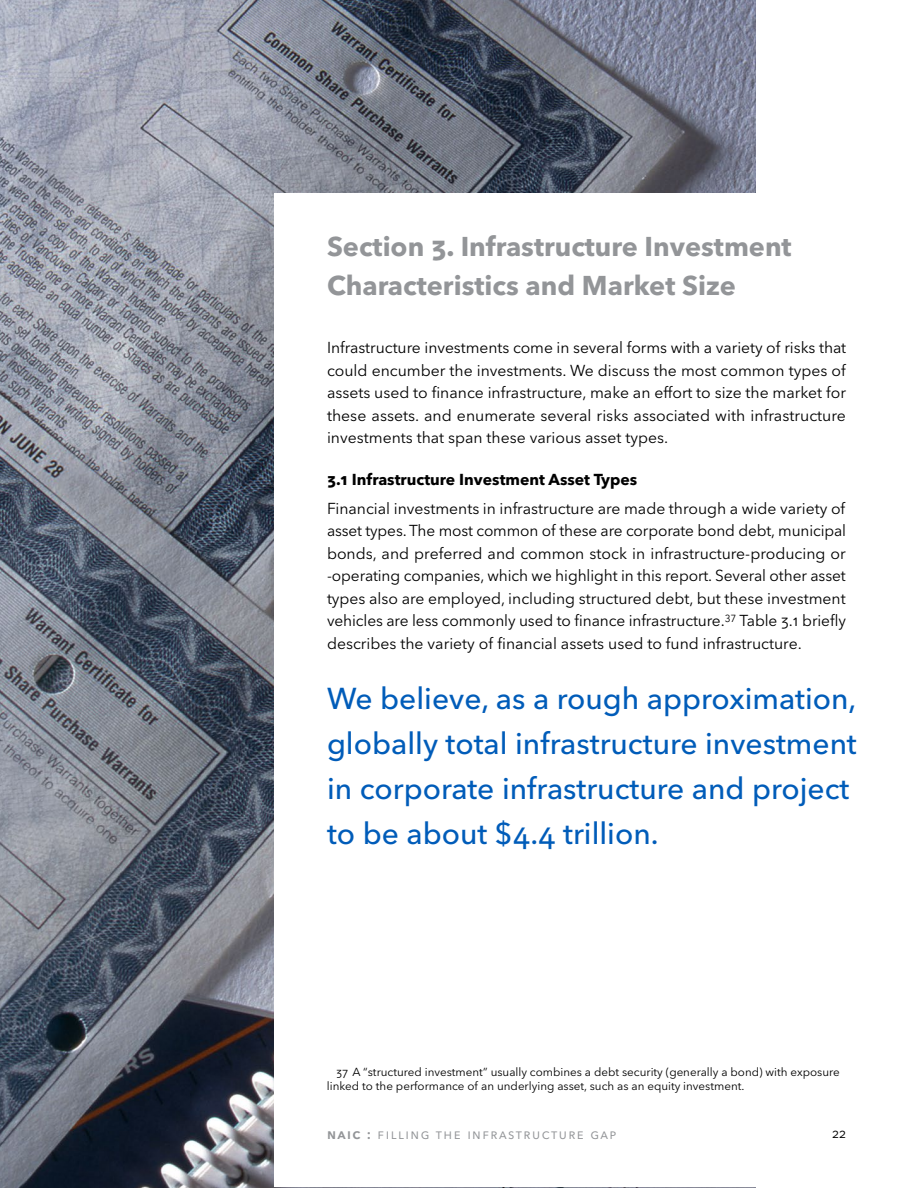
<style>
.page{position:relative;width:918px;height:1188px;background:#fff}
.page>*{position:absolute;margin:0;border:0;box-sizing:border-box;transform-origin:0 0}
.t1{font:500 30px/45px "Avenir Next LT Pro";color:#005cb9}
.t2{font:700 27px/39px "Avenir Next LT Pro";color:#939598}
.t3{font:15.75px/22.5px "Avenir Next LT Pro";color:#000;text-align:justify}
.t4{font:700 15.75px "Avenir Next LT Pro";color:#000}
.t5{font:14.25px "Avenir Next LT Pro";letter-spacing:.1em;color:#939598}
.t6{font:13.5px "Avenir Next LT Pro";color:#000}
.t7{font:11.7px/15px "Avenir Next LT Pro";color:#000}
.s1{font-weight:600}
</style>
<div class="page">
<img style="left:0;top:0;width:756px;height:1188px">
<div style="left:274px;top:194px;width:576px;height:993px;background:#fff"></div>
<h2 class="t2" style="left:327px;top:227px;width:466px">Section 3. Infrastructure Investment<br>Characteristics and Market Size</h2>
<p class="t3" style="left:327px;top:337px;width:521px">Infrastructure investments come in several forms with a variety of risks that could encumber the investments. We discuss the most common types of assets used to finance infrastructure, make an effort to size the market for these assets. and enumerate several risks associated with infrastructure investments that span these various asset types.</p>
<p class="t4" style="left:327px;top:470px;width:312px">3.1 Infrastructure Investment Asset Types</p>
<p class="t3" style="left:327px;top:497px;width:521px">Financial investments in infrastructure are made through a wide variety of asset types. The most common of these are corporate bond debt, municipal bonds, and preferred and common stock in infrastructure-producing or -operating companies, which we highlight in this report. Several other asset types also are employed, including structured debt, but these investment vehicles are less commonly used to finance infrastructure.<sup>37</sup> Table 3.1 briefly describes the variety of financial assets used to fund infrastructure.</p>
<h1 class="t1" style="left:327px;top:676px;width:531px">We believe, as a rough approximation, globally total infrastructure investment in corporate infrastructure and project to be about $4.4 trillion.</h1>
<p class="t7" style="left:327px;top:1064px;width:514px;text-indent:9px">37 A “structured investment” usually combines a debt security (generally a bond) with exposure linked to the performance of an underlying asset, such as an equity investment.</p>
<p class="t5" style="left:327px;top:1125px;width:291px"><span class="s1">Naic :</span> filling the I nfrastructure gap</p>
<p class="t6" style="left:832px;top:1125px;width:15px">22</p>
</div>
